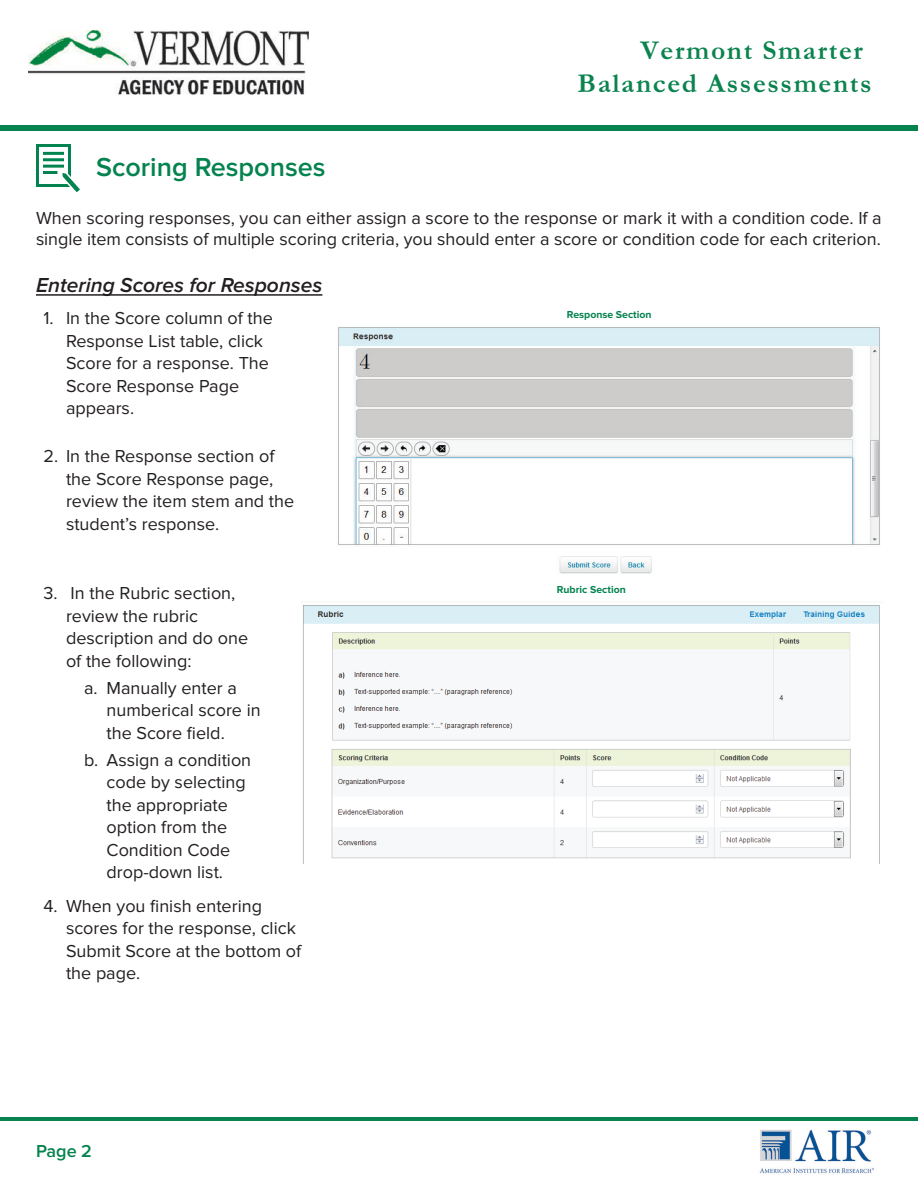
<style>
.page{position:relative;width:918px;height:1188px;background:#fff}
.page>*{position:absolute;margin:0;border:0;box-sizing:border-box;transform-origin:0 0}
.t1{font:700 27.45px/33px "Garamond";letter-spacing:.06em;color:#0b834e}
.t2{font:600 27px "Proxima Nova";color:#04834f}
.t3{font:italic 600 21px "Proxima Nova";color:#231f20}
.BODY{font:18px/22.5px "Proxima Nova";color:#231f20}
.t4{font:600 18px "Proxima Nova";color:#04834f}
.t5{font:700 10.5px "Proxima Nova";color:#04834f}
</style>
<div class="page">
<div style="left:0;top:125px;width:918px;height:6px;background:#06834f"></div>
<img style="left:28px;top:31px;width:280px;height:64px">
<hr style="left:0;top:1117px;width:918px;height:4px;background:#06834f">
<img style="left:760px;top:1129px;width:114px;height:45px">
<hr style="left:36px;top:294px;width:286px;height:2px;background:#231f20">
<svg style="left:36px;top:144px;width:44px;height:48px"></svg>
<img style="left:338px;top:327px;width:542px;height:247px">
<img style="left:303px;top:605px;width:577px;height:258px">
<h1 class="t1" style="left:577px;top:33px;width:296px;text-indent:63px">Vermont Smarter<br>Balanced Assessments</h1>
<h2 class="t2" style="left:96px;top:152px;width:231px">Scoring Responses</h2>
<p class="BODY" style="left:36px;top:207px;width:847px;line-height:21.6px">When scoring responses, you can either assign a score to the response or mark it with a condition code. If a single item consists of multiple scoring criteria, you should enter a score or condition code for each criterion.</p>
<h3 class="t3" style="left:36px;top:273px;width:288px">Entering Scores for Responses</h3>
<p class="BODY" style="left:66px;top:307px;width:209px;text-indent:-22px">1. In the Score column of the<br>Response List table, click<br>Score for a response. The<br>Score Response Page appears.</p>
<p class="BODY" style="left:66px;top:445px;width:230px;text-indent:-22px">2. In the Response section of the Score Response page, review the item stem and the student’s response.</p>
<h5 class="t5" style="left:567px;top:309px;width:86px">Response Section</h5>
<p class="BODY" style="left:66px;top:582px;width:184px;text-indent:-22px">3. In the Rubric section, review the rubric description and do one of the following:</p>
<p class="BODY" style="left:106px;top:677px;width:156px;text-indent:-22px">a. Manually enter a numberical score in the Score field.</p>
<p class="BODY" style="left:106px;top:749px;width:146px;text-indent:-22px">b. Assign a condition code by selecting the appropriate option from the<br>Condition Code drop-down list.</p>
<p class="BODY" style="left:66px;top:895px;width:237px;text-indent:-22px">4. When you finish entering scores for the response, click<br>Submit Score at the bottom of the page.</p>
<p class="t4" style="left:36px;top:1141px;width:58px">Page 2</p>
<h5 class="t5" style="left:557px;top:584px;width:71px">Rubric Section</h5>
</div>
